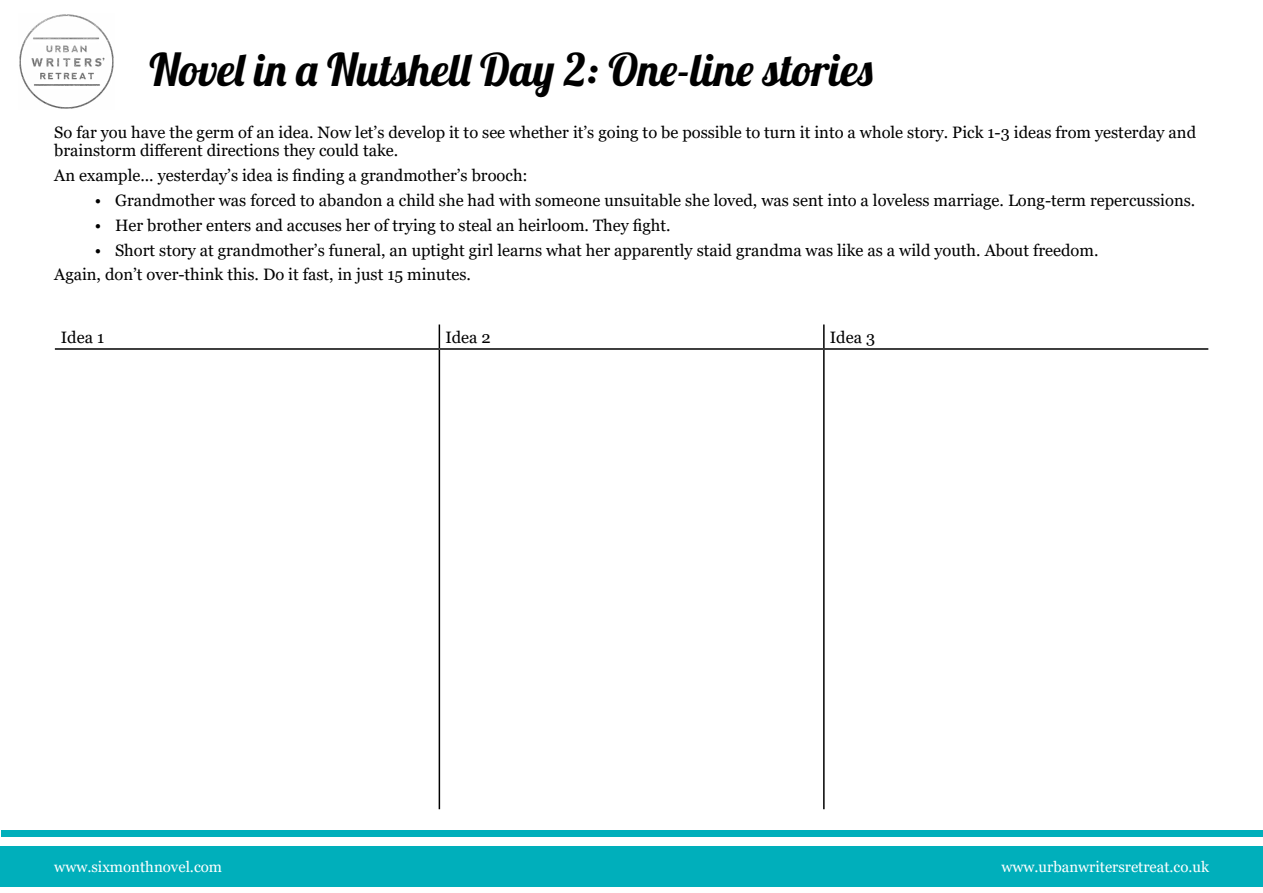
<style>
.page{position:relative;width:1263px;height:893px;background:#fff}
.page>*{position:absolute;margin:0;border:0;box-sizing:border-box;transform-origin:0 0}
.t1{font:45px "Lobster 1.4";color:#000}
.t2{font:16.5px/18px "Georgia";color:#000}
.t3{font:15px "Georgia";color:#fff}
</style>
<div class="page">
<div style="left:0;top:846px;width:1263px;height:41px;background:#00afbb"></div>
<div style="left:1px;top:830px;width:1262px;height:6px;background:#00afbb"></div>
<img style="left:19px;top:14px;width:95px;height:95px">
<hr style="left:823px;top:324px;width:2px;height:24px;background:#000">
<hr style="left:439px;top:348px;width:385px;height:2px;background:#000">
<hr style="left:439px;top:350px;width:1px;height:459px;background:#000">
<hr style="left:824px;top:348px;width:384px;height:2px;background:#000">
<hr style="left:823px;top:350px;width:2px;height:459px;background:#000">
<svg style="left:439px;top:324px;width:1px;height:24px"></svg>
<hr style="left:55px;top:348px;width:384px;height:2px;background:#000">
<h1 class="t1" style="left:149px;top:41px;width:725px">Novel in a Nutshell Day 2: One-line stories</h1>
<p class="t2" style="left:54px;top:124px;width:1143px">So far you have the germ of an idea. Now let’s develop it to see whether it’s going to be possible to turn it into a whole story. Pick 1-3 ideas from yesterday and brainstorm different directions they could take.</p>
<p class="t2" style="left:54px;top:167px;width:475px">An example... yesterday’s idea is finding a grandmother’s brooch:</p>
<p class="t2" style="left:95px;top:192px;width:1102px">• Grandmother was forced to abandon a child she had with someone unsuitable she loved, was sent into a loveless marriage. Long-term repercussions.</p>
<p class="t2" style="left:95px;top:216px;width:577px">• Her brother enters and accuses her of trying to steal an heirloom. They fight.</p>
<p class="t2" style="left:54px;top:238px;width:1046px;line-height:24.8px;text-indent:41px">• Short story at grandmother’s funeral, an uptight girl learns what her apparently staid grandma was like as a wild youth. About freedom.<br>Again, don’t over-think this. Do it fast, in just 15 minutes.</p>
<p class="t2" style="left:61px;top:329px;width:45px">Idea 1</p>
<p class="t2" style="left:445px;top:329px;width:47px">Idea 2</p>
<p class="t2" style="left:830px;top:329px;width:47px">Idea 3</p>
<p class="t3" style="left:54px;top:858px;width:169px">www.sixmonthnovel.com</p>
<p class="t3" style="left:1001px;top:858px;width:209px">www.urbanwritersretreat.co.uk</p>
</div>
